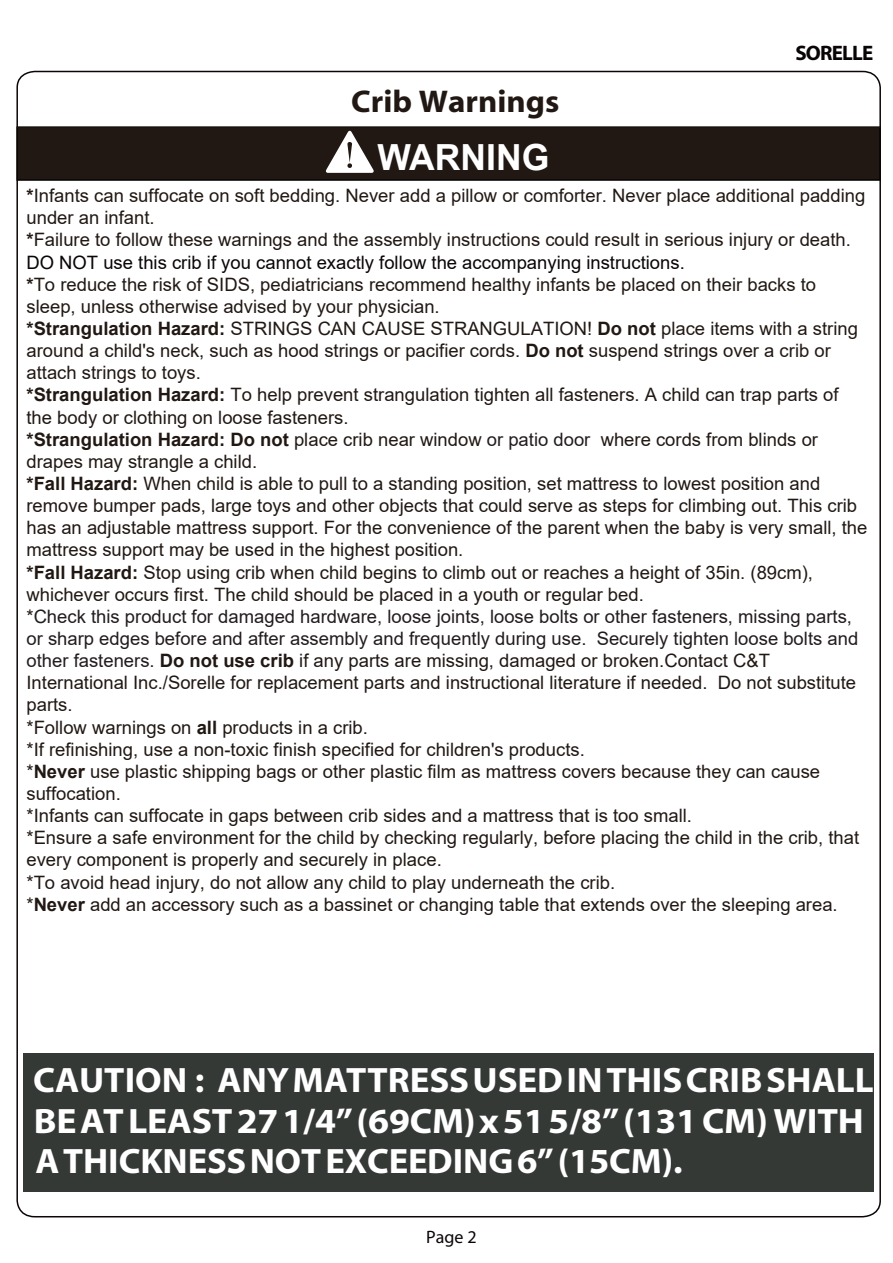
<style>
.page{position:relative;width:893px;height:1263px;background:#fff}
.page>*{position:absolute;margin:0;border:0;box-sizing:border-box;transform-origin:0 0}
.t1{font:700 36px "Arial";color:#fff}
.t2{font:700 35.4px/40.5px "Myriad";letter-spacing:-.005em;color:#fff;scale:1.07 1}
.t3{font:700 35.4px "Myriad";letter-spacing:-.005em;color:#fff;scale:1.05 1}
.t4{font:700 31.5px "Myriad";color:#211814;scale:1.05 1}
.t5{font:700 21px "Myriad";letter-spacing:-.04em;color:#090405}
.t6{font:18.45px/22.2px "Arial";color:#211814}
.t7{font:18px "Myriad";color:#0b0506}
.s1{font-weight:700}
.s2{color:#0a0506}
.s3{color:#221c1d}
</style>
<div class="page">
<div style="left:16px;top:126px;width:865px;height:55px;background:#211814;border:2px solid #030303"></div>
<svg style="left:326px;top:131px;width:48px;height:42px"></svg>
<div style="left:23px;top:1052px;width:851px;height:139px;background:#353936"></div>
<hr style="left:17px;top:127px;width:863px;height:1px;background:#211814">
<h3 class="t4" style="left:351px;top:85px;width:200px">Crib Warnings</h3>
<p class="t5" style="left:795px;top:43px;width:79px">SORELLE</p>
<h1 class="t1" style="left:378px;top:132px;width:173px">WARNING</h1>
<p class="t6" style="left:26px;top:184px;width:842px"><span class="s1">*</span>Infants can suffocate on soft bedding. Never add a pillow or comforter. Never place additional padding under an infant.<br><span class="s1">*</span>Failure to follow these warnings and the assembly instructions could result in serious injury or death.<br><span class="s2">DO NOT use this crib if you cannot exactly follow the accompanying instructions.<br></span><span class="s1">*</span>To reduce the risk of SIDS, pediatricians recommend healthy infants be placed on their backs to sleep, unless otherwise advised by your physician.<br><span class="s1">*Strangulation Hazard:</span> STRINGS CAN CAUSE STRANGULATION! <span class="s1">Do not</span> place items with a string around a child's neck, such as hood strings or pacifier cords. <span class="s1">Do not</span> suspend strings over a crib or attach strings to toys.<br><span class="s1">*Strangulation Hazard:</span> To help prevent strangulation tighten all fasteners. A child can trap parts of the body or clothing on loose fasteners.<br><span class="s1">*Strangulation Hazard: Do not</span> place crib near window <span class="s3">or patio door</span> where cords from blinds or drapes may strangle a child.<br><span class="s1">*Fall Hazard:</span> When child is able to pull to a standing position, set mattress to lowest position and remove bumper pads, large toys and other objects that could serve as steps for climbing out. This crib has an adjustable mattress support. For the convenience of the parent when the baby is very small, the mattress support may be used in the highest position.<br><span class="s1">*Fall Hazard:</span> Stop using crib when child begins to climb out or reaches a height of 35in. (89cm), whichever occurs first. The child should be placed in a youth or regular bed.<br>*<span class="s3">Check this product for damaged hardware, loose joints, loose bolts or other fasteners, missing parts, or sharp edges before and after assembly and frequently during use. Securely tighten loose bolts and other fasteners.</span> <span class="s1">Do not use crib</span> if any parts are missing, damaged or broken.Contact C&amp;T International Inc./Sorelle for replacement parts and instructional literature if needed. Do not substitute parts.<br>*Follow warnings on <span class="s1">all</span> products in a crib.<br>*If refinishing, use a non-toxic finish specified for children's products.<br>*<span class="s1">Never</span> use plastic shipping bags or other plastic film as mattress covers because they can cause suffocation.<br>*Infants can suffocate in gaps between crib sides and a mattress that is too small.<br>*Ensure a safe environment for the child by checking regularly, before placing the child in the crib, that every component is properly and securely in place.<br>*To avoid head injury, do not allow any child to play underneath the crib.<br>*<span class="s1">Never</span> add an accessory such as a bassinet or changing table that extends over the sleeping area.</p>
<h2 class="t3" style="left:33px;top:1061px;width:802px">CAUTION : ANYMATTRESSUSEDINTHISCRIBSHALL</h2>
<h2 class="t2" style="left:34px;top:1102px;width:777px">BEATLEAST271/4”(69CM)x515/8”(131CM)WITH<br>ATHICKNESSNOTEXCEEDING6”(15CM).</h2>
<p class="t7" style="left:426px;top:1228px;width:52px">Page 2</p>
</div>
